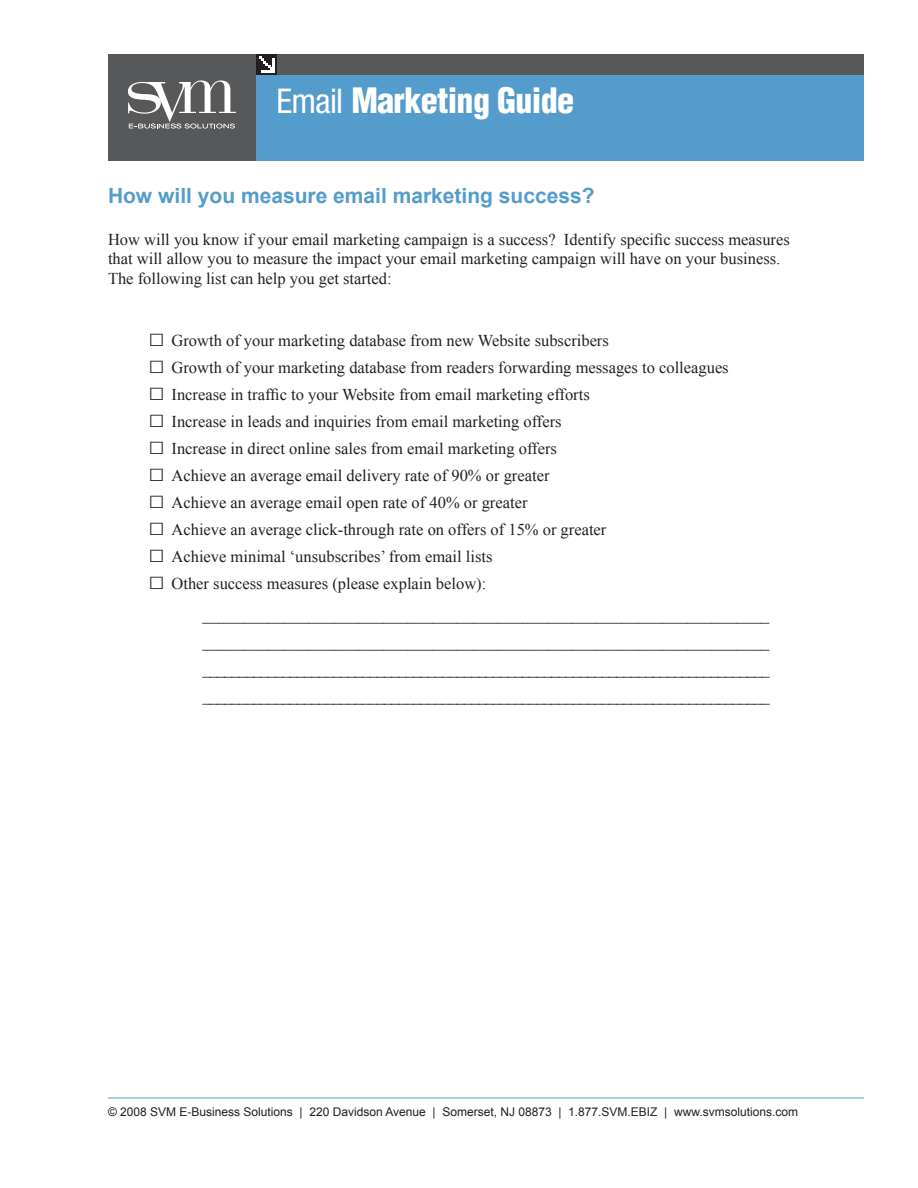
<style>
.page{position:relative;width:918px;height:1188px;background:#fff}
.page>*{position:absolute;margin:0;border:0;box-sizing:border-box;transform-origin:0 0}
.t1{font:900 condensed 34.2px "Helvetica";letter-spacing:-.02em;color:#fff}
.t2{font:700 21px "Arial";color:#549ccc}
.t3{font:16.5px/19.5px "Times New Roman";color:#231f20}
.t4{font:12px "Arial";color:#231f20}
.s1{font-family:"Helvetica Neue";font-weight:400}
.s2{font-size:27px}
</style>
<div class="page">
<hr style="left:108px;top:1098px;width:756px;height:1px;background:#549ccc">
<div style="left:108px;top:54px;width:148px;height:107px;background:#57585a"></div>
<svg style="left:128px;top:80px;width:108px;height:48px"></svg>
<div style="left:256px;top:54px;width:608px;height:107px;background:#549ccc"></div>
<div style="left:256px;top:54px;width:608px;height:21px;background:#57585a"></div>
<div style="left:256px;top:54px;width:21px;height:21px;background:#231f20"></div>
<svg style="left:259px;top:56px;width:16px;height:16px"></svg>
<h1 class="t1" style="left:276px;top:79px;width:299px"><span class="s1">Email</span> Marketing Guide</h1>
<p class="t2" style="left:108px;top:182px;width:488px">How will you measure email marketing success?</p>
<p class="t3" style="left:108px;top:229px;width:683px">How will you know if your email marketing campaign is a success? Identify specific success measures that will allow you to measure the impact your email marketing campaign will have on your business.<br>The following list can help you get started:</p>
<p class="t3" style="left:148px;top:330px;width:462px"><span class="s2">□</span> Growth of your marketing database from new Website subscribers</p>
<p class="t3" style="left:148px;top:357px;width:582px"><span class="s2">□</span> Growth of your marketing database from readers forwarding messages to colleagues</p>
<p class="t3" style="left:148px;top:384px;width:443px"><span class="s2">□</span> Increase in traffic to your Website from email marketing efforts</p>
<p class="t3" style="left:148px;top:411px;width:415px"><span class="s2">□</span> Increase in leads and inquiries from email marketing offers</p>
<p class="t3" style="left:148px;top:438px;width:410px"><span class="s2">□</span> Increase in direct online sales from email marketing offers</p>
<p class="t3" style="left:148px;top:465px;width:403px"><span class="s2">□</span> Achieve an average email delivery rate of 90% or greater</p>
<p class="t3" style="left:148px;top:492px;width:381px"><span class="s2">□</span> Achieve an average email open rate of 40% or greater</p>
<p class="t3" style="left:148px;top:519px;width:459px"><span class="s2">□</span> Achieve an average click-through rate on offers of 15% or greater</p>
<p class="t3" style="left:148px;top:546px;width:345px"><span class="s2">□</span> Achieve minimal ‘unsubscribes’ from email lists</p>
<p class="t3" style="left:202px;top:567px;width:569px;line-height:31.7px;text-indent:-54px"><span class="s2">□</span> Other success measures (please explain below): _____________________________________________________________________</p>
<p class="t3" style="left:202px;top:628px;width:569px;line-height:27px;text-align:justify">_____________________________________________________________________ ______________________________________________________________________________ ______________________________________________________________________________</p>
<p class="t4" style="left:108px;top:1104px;width:692px">© 2008 SVM E-Business Solutions | 220 Davidson Avenue | Somerset, NJ 08873 | 1.877.SVM.EBIZ | www.svmsolutions.com</p>
</div>
